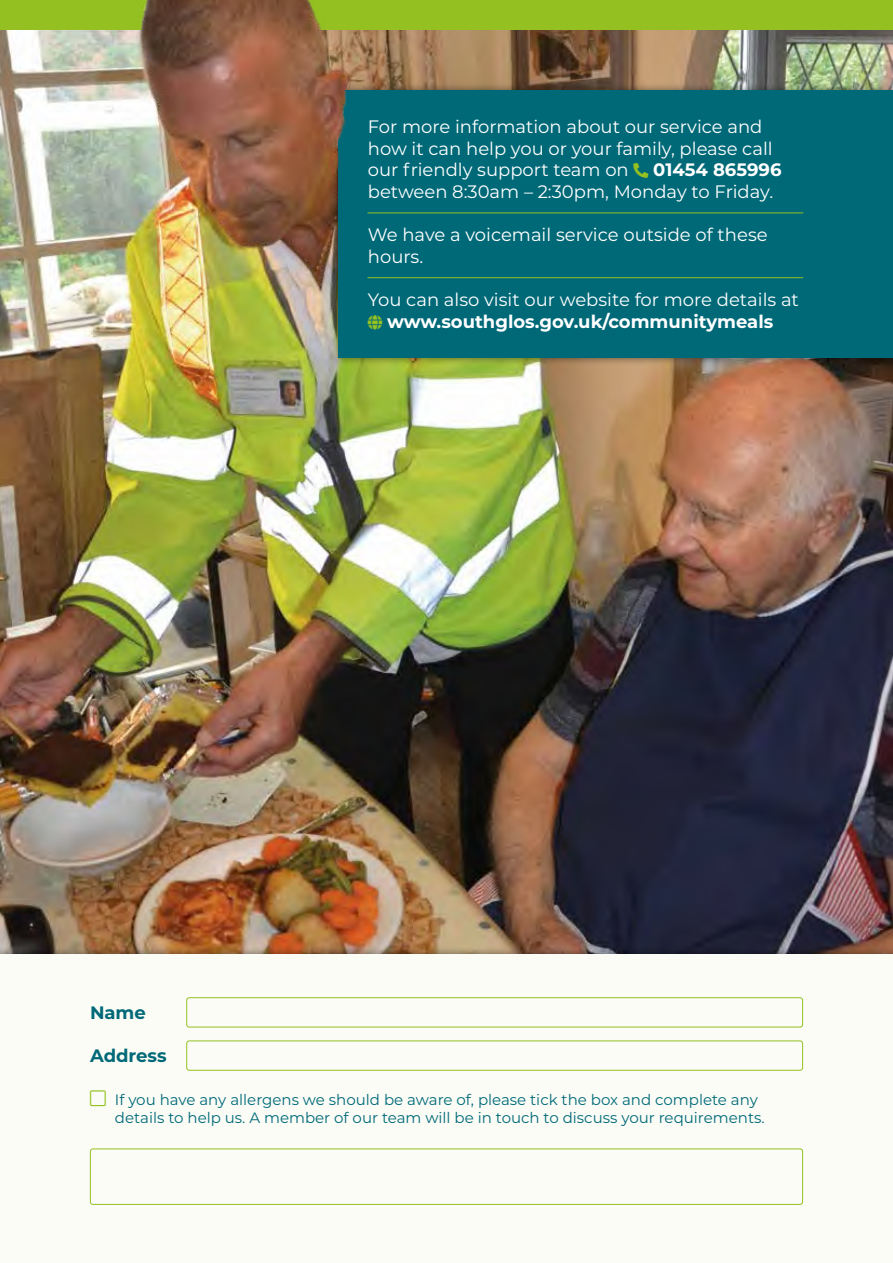
<style>
.page{position:relative;width:893px;height:1263px;background:#fff}
.page>*{position:absolute;margin:0;border:0;box-sizing:border-box;transform-origin:0 0}
.t1{font:18px/21.6px "Montserrat";color:#fff}
.t2{font:700 18px "Montserrat";color:#fff}
.t3{font:700 18px "Montserrat";color:#006978}
.t4{font:15px/18px "Montserrat";color:#006978}
.s1{font-weight:700}
</style>
<div class="page">
<img style="left:0;top:30px;width:893px;height:916px">
<div style="left:330px;top:82px;width:563px;height:284px;background:#000;opacity:.5"></div>
<div style="left:338px;top:90px;width:555px;height:267px;background:#006978"></div>
<hr style="left:368px;top:213px;width:435px;height:1px;background:#94c121">
<hr style="left:368px;top:277px;width:435px;height:1px;background:#94c121">
<div style="left:0;top:946px;width:893px;height:317px;background:#000;opacity:.5"></div>
<div style="left:0;top:954px;width:893px;height:309px;background:#fbfcf6"></div>
<div style="left:90px;top:1148px;width:713px;height:57px;border:1px solid #94c121;border-radius:3px"></div>
<div style="left:186px;top:997px;width:617px;height:30px;border:1px solid #94c121;border-radius:3px"></div>
<div style="left:186px;top:1040px;width:617px;height:31px;border:1px solid #94c121;border-radius:3px"></div>
<svg style="left:0;top:0;width:893px;height:30px;background:#8eab25"></svg>
<p class="t1" style="left:368px;top:115px;width:406px">For more information about our service and how it can help you or your family, please call our friendly support team on</p>
<p class="t1" style="left:368px;top:159px;width:415px;text-indent:285px"><span class="s1">01454 865996 </span>between 8:30am – 2:30pm, Monday to Friday.</p>
<p class="t1" style="left:368px;top:223px;width:401px">We have a voicemail service outside of these hours.</p>
<p class="t1" style="left:368px;top:288px;width:433px">You can also visit our website for more details at</p>
<p class="t2" style="left:387px;top:308px;width:388px">www.southglos.gov.uk/communitymeals</p>
<p class="t3" style="left:90px;top:999px;width:57px">Name</p>
<p class="t3" style="left:90px;top:1043px;width:78px">Address</p>
<p class="t4" style="left:115px;top:1090px;width:651px">If you have any allergens we should be aware of, please tick the box and complete any details to help us. A member of our team will be in touch to discuss your requirements.</p>
</div>
